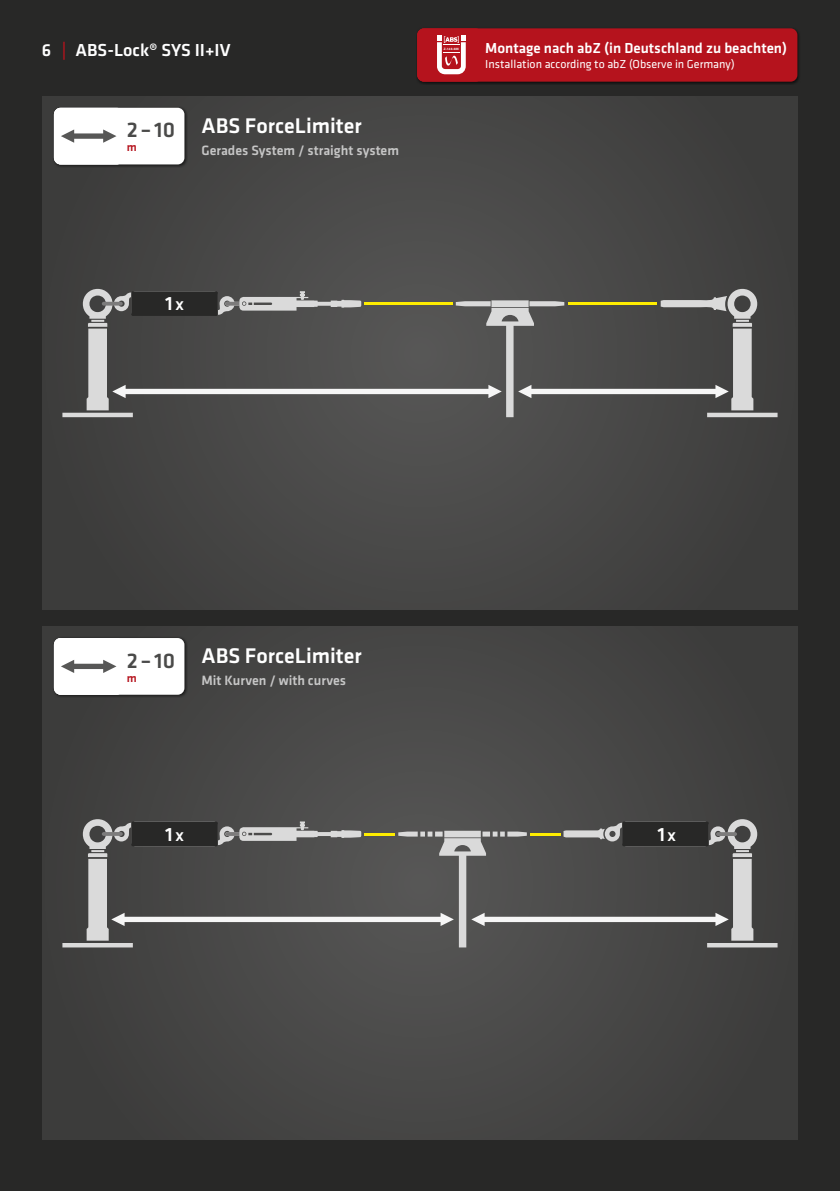
<style>
.page{position:relative;width:840px;height:1191px;background:#fff}
.page>*{position:absolute;margin:0;border:0;box-sizing:border-box;transform-origin:0 0}
.t1{font:500 22px "Klavika Basic";color:#fff}
.t2{font:500 22px "Klavika Basic";color:#4a4a49}
.t3{font:500 20px "Klavika Basic";color:#fff}
.t4{font:500 18px "Klavika Basic";color:#fff}
.t5{font:500 15px "Klavika Basic";color:#fff}
.t6{font:500 14px "Klavika Basic";color:#c6c6c6}
.t7{font:12px "Klavika Basic";color:#fff}
.t8{font:500 12px "Klavika Basic";color:#b5131d}
.t9{font:700 3px "Arial";color:#fff}
.s1{color:#b5131d}
.s2{font-size:18px}
</style>
<div class="page">
<div style="left:0;top:0;width:839px;height:1191px;background:#282827"></div>
<div style="left:43px;top:96px;width:754px;height:513px;background:#454544"></div>
<div style="left:43px;top:626px;width:754px;height:514px;background:#454544"></div>
<svg style="left:62px;top:819px;width:715px;height:128px"></svg>
<svg style="left:62px;top:289px;width:715px;height:128px"></svg>
<div style="left:415px;top:27px;width:385px;height:58px;background:#000;opacity:.6"></div>
<div style="left:417px;top:28px;width:380px;height:54px;background:#b5131d;border-radius:7px"></div>
<svg style="left:437px;top:36px;width:28px;height:38px"></svg>
<div style="left:53px;top:106px;width:135px;height:62px;background:#000;opacity:.6"></div>
<div style="left:54px;top:108px;width:130px;height:56px;background:#fff;border-radius:7px"></div>
<svg style="left:54px;top:108px;width:63px;height:56px"></svg>
<div style="left:53px;top:636px;width:135px;height:62px;background:#000;opacity:.6"></div>
<div style="left:54px;top:638px;width:130px;height:56px;background:#fff;border-radius:7px"></div>
<svg style="left:54px;top:638px;width:63px;height:56px"></svg>
<p class="t4" style="left:42px;top:38px;width:190px">6 <span class="s1">|</span> ABS-Lock® SYS II+IV</p>
<p class="t5" style="left:485px;top:38px;width:303px">Montage nach abZ (in Deutschland zu beachten)</p>
<p class="t7" style="left:485px;top:56px;width:251px">Installation according to abZ (Observe in Germany)</p>
<p class="t9" style="left:443px;top:47px;width:16px">Z-14.9-688</p>
<h1 class="t2" style="left:127px;top:115px;width:50px">2–10</h1>
<p class="t8" style="left:127px;top:139px;width:11px">m</p>
<h1 class="t1" style="left:201px;top:111px;width:162px">ABS ForceLimiter</h1>
<p class="t6" style="left:201px;top:141px;width:199px">Gerades System / straight system</p>
<h2 class="t3" style="left:165px;top:290px;width:20px">1<span class="s2">x</span></h2>
<h1 class="t2" style="left:127px;top:645px;width:50px">2–10</h1>
<p class="t8" style="left:127px;top:669px;width:11px">m</p>
<h1 class="t1" style="left:201px;top:641px;width:162px">ABS ForceLimiter</h1>
<p class="t6" style="left:201px;top:671px;width:146px">Mit Kurven / with curves</p>
<h2 class="t3" style="left:165px;top:820px;width:20px">1<span class="s2">x</span></h2>
<h2 class="t3" style="left:657px;top:820px;width:20px">1<span class="s2">x</span></h2>
</div>
